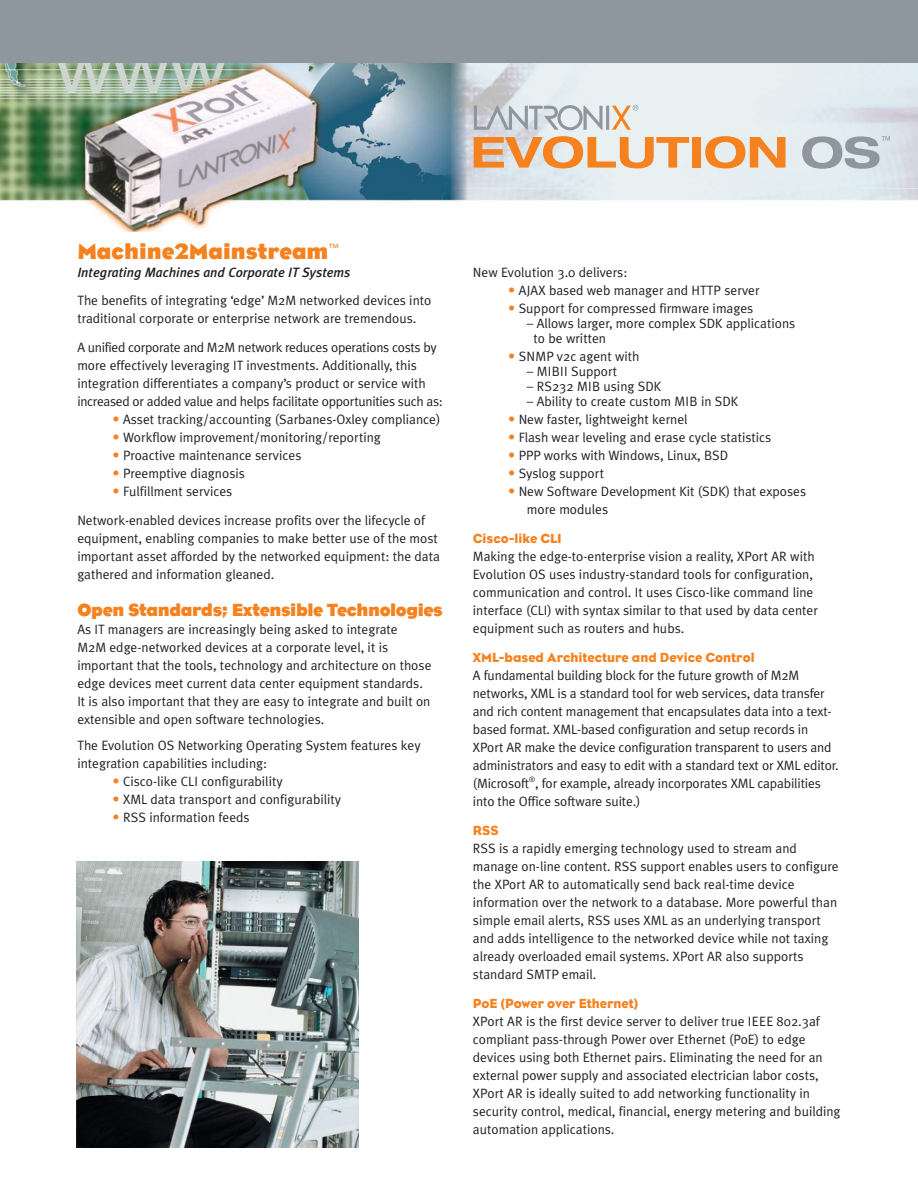
<style>
.page{position:relative;width:918px;height:1188px;background:#fff}
.page>*{position:absolute;margin:0;border:0;box-sizing:border-box;transform-origin:0 0}
.t1{font:700 22.5px "Bureau Eagle";color:#f5821f}
.t2{font:700 18px "Bureau Eagle";letter-spacing:-.02em;color:#f5821f}
.t3{font:13.5px/18px "Meta Plus Normal";color:#221f1f}
.t4{font:13.5px "Bureau Eagle";color:#f5821f}
.t5{font:italic 500 13.5px "Meta Plus";color:#221f1f}
.s1{font-size:14.25px;color:#f5821f}
</style>
<div class="page">
<img style="left:77px;top:862px;width:281px;height:286px">
<img style="left:0;top:62px;width:918px;height:170px">
<svg style="left:474px;top:105px;width:164px;height:25px;background:#c8cbcb"></svg>
<svg style="left:474px;top:136px;width:215px;height:32px;background:#ebb98c"></svg>
<div style="left:692px;top:137px;width:9px;height:31px;background:#f5821f"></div>
<svg style="left:705px;top:136px;width:81px;height:32px;background:#eeb27c"></svg>
<svg style="left:802px;top:136px;width:88px;height:33px;background:#b8c1c7"></svg>
<div style="left:0;top:0;width:918px;height:62px;background:#8e979d"></div>
<h1 class="t1" style="left:77px;top:243px;width:263px">Machine2Mainstream<sup>™</sup></h1>
<p class="t5" style="left:77px;top:267px;width:275px">Integrating Machines and Corporate IT Systems</p>
<p class="t3" style="left:77px;top:293px;width:356px">The benefits of integrating ‘edge’ M2M networked devices into traditional corporate or enterprise network are tremendous.</p>
<p class="t3" style="left:77px;top:339px;width:367px">A unified corporate and M2M network reduces operations costs by more effectively leveraging IT investments. Additionally, this integration differentiates a company’s product or service with increased or added value and helps facilitate opportunities such as:</p>
<p class="t3" style="left:112px;top:411px;width:329px"><span class="s1">•</span> Asset tracking/accounting (Sarbanes-Oxley compliance)</p>
<p class="t3" style="left:112px;top:429px;width:270px"><span class="s1">•</span> Workflow improvement/monitoring/reporting</p>
<p class="t3" style="left:112px;top:447px;width:191px"><span class="s1">•</span> Proactive maintenance services</p>
<p class="t3" style="left:112px;top:465px;width:134px"><span class="s1">•</span> Preemptive diagnosis</p>
<p class="t3" style="left:77px;top:478px;width:349px;line-height:28.8px;text-indent:35px"><span class="s1">•</span> Fulfillment services<br>Network-enabled devices increase profits over the lifecycle of</p>
<p class="t3" style="left:77px;top:530px;width:364px">equipment, enabling companies to make better use of the most important asset afforded by the networked equipment: the data gathered and information gleaned.</p>
<h2 class="t2" style="left:77px;top:603px;width:367px">Open Standards; Extensible Technologies</h2>
<p class="t3" style="left:77px;top:621px;width:356px">As IT managers are increasingly being asked to integrate<br>M2M edge-networked devices at a corporate level, it is important that the tools, technology and architecture on those edge devices meet current data center equipment standards.<br>It is also important that they are easy to integrate and built on extensible and open software technologies.</p>
<p class="t3" style="left:77px;top:737px;width:345px">The Evolution OS Networking Operating System features key integration capabilities including:</p>
<p class="t3" style="left:112px;top:773px;width:172px"><span class="s1">•</span> Cisco-like CLI configurability</p>
<p class="t3" style="left:112px;top:791px;width:230px"><span class="s1">•</span> XML data transport and configurability</p>
<p class="t3" style="left:112px;top:809px;width:139px"><span class="s1">•</span> RSS information feeds</p>
<p class="t3" style="left:473px;top:265px;width:156px">New Evolution 3.0 delivers:</p>
<p class="t3" style="left:508px;top:283px;width:253px"><span class="s1">•</span> AJAX based web manager and HTTP server</p>
<p class="t3" style="left:508px;top:301px;width:247px"><span class="s1">•</span> Support for compressed firmware images</p>
<p class="t3" style="left:534px;top:317px;width:263px;line-height:15px;text-indent:-7px">– Allows larger, more complex SDK applications to be written</p>
<p class="t3" style="left:508px;top:349px;width:133px"><span class="s1">•</span> SNMP v2c agent with</p>
<p class="t3" style="left:527px;top:364px;width:92px">– MIBII Support</p>
<p class="t3" style="left:527px;top:379px;width:136px">– RS232 MIB using SDK</p>
<p class="t3" style="left:527px;top:394px;width:213px">– Ability to create custom MIB in SDK</p>
<p class="t3" style="left:508px;top:412px;width:181px"><span class="s1">•</span> New faster, lightweight kernel</p>
<p class="t3" style="left:508px;top:430px;width:265px"><span class="s1">•</span> Flash wear leveling and erase cycle statistics</p>
<p class="t3" style="left:508px;top:448px;width:222px"><span class="s1">•</span> PPP works with Windows, Linux, BSD</p>
<p class="t3" style="left:508px;top:466px;width:98px"><span class="s1">•</span> Syslog support</p>
<p class="t3" style="left:527px;top:484px;width:281px;text-indent:-19px"><span class="s1">•</span> New Software Development Kit (SDK) that exposes more modules</p>
<p class="t4" style="left:473px;top:533px;width:90px">Cisco-like CLI</p>
<p class="t3" style="left:473px;top:548px;width:347px">Making the edge-to-enterprise vision a reality, XPort AR with Evolution OS uses industry-standard tools for configuration, communication and control. It uses Cisco-like command line interface (CLI) with syntax similar to that used by data center equipment such as routers and hubs.</p>
<p class="t4" style="left:473px;top:652px;width:283px">XML-based Architecture and Device Control</p>
<p class="t3" style="left:473px;top:667px;width:368px">A fundamental building block for the future growth of M2M networks, XML is a standard tool for web services, data transfer and rich content management that encapsulates data into a text&shy;based format. XML-based configuration and setup records in XPort AR make the device configuration transparent to users and administrators and easy to edit with a standard text or XML editor. (Microsoft<sup>®</sup>, for example, already incorporates XML capabilities into the Office software suite.)</p>
<p class="t4" style="left:473px;top:825px;width:27px">RSS</p>
<p class="t3" style="left:473px;top:840px;width:367px">RSS is a rapidly emerging technology used to stream and manage on-line content. RSS support enables users to configure the XPort AR to automatically send back real-time device information over the network to a database. More powerful than simple email alerts, RSS uses XML as an underlying transport and adds intelligence to the networked device while not taxing already overloaded email systems. XPort AR also supports standard SMTP email.</p>
<p class="t4" style="left:473px;top:998px;width:167px">PoE (Power over Ethernet)</p>
<p class="t3" style="left:473px;top:1013px;width:369px">XPort AR is the first device server to deliver true IEEE 802.3af compliant pass-through Power over Ethernet (PoE) to edge devices using both Ethernet pairs. Eliminating the need for an external power supply and associated electrician labor costs, XPort AR is ideally suited to add networking functionality in security control, medical, financial, energy metering and building automation applications.</p>
</div>
